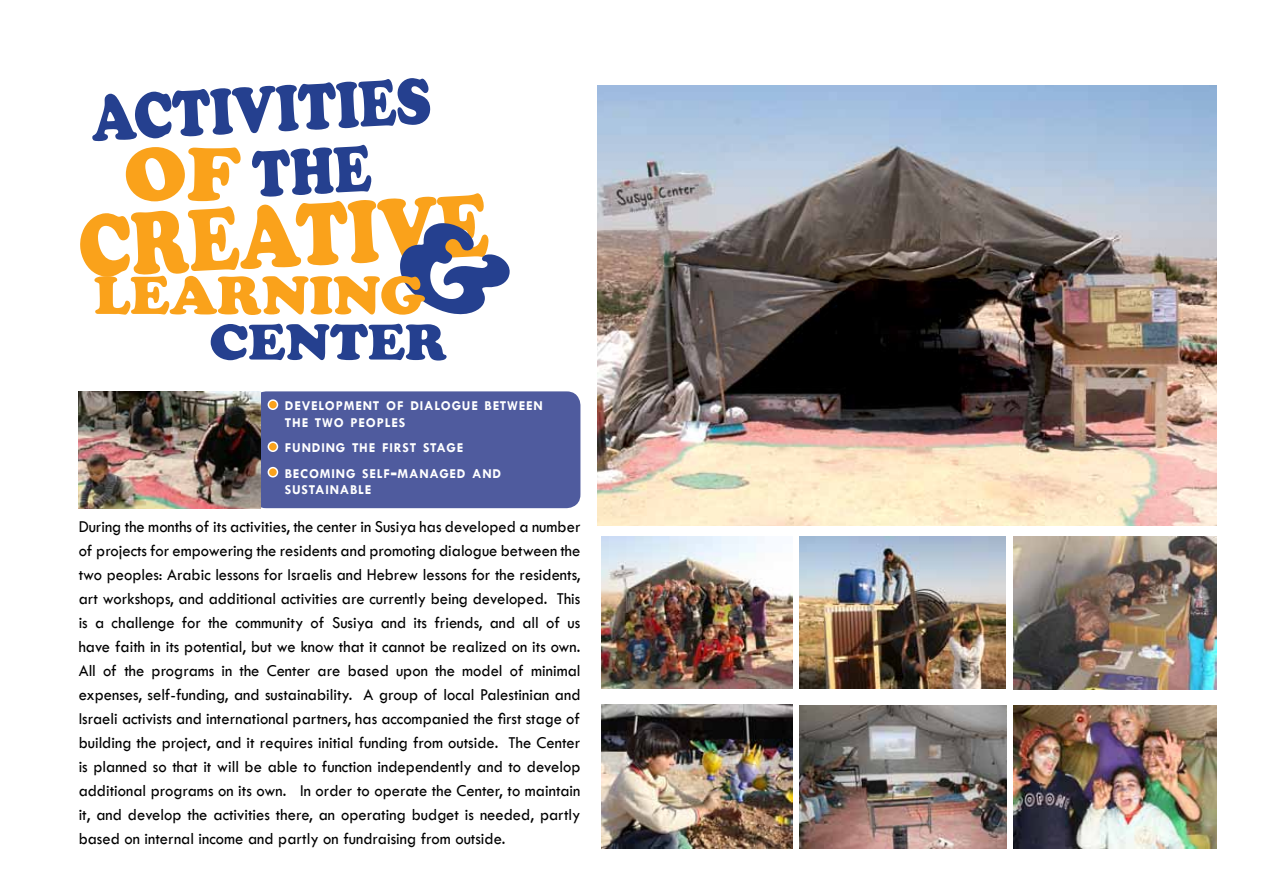
<style>
.page{position:relative;width:1263px;height:893px;background:#fff}
.page>*{position:absolute;margin:0;border:0;box-sizing:border-box;transform-origin:0 0}
.t1{font:900 91.65px "Cooper";color:#faa21b;scale:.8 1}
.t2{font:900 78.3px "Cooper";color:#faa21b}
.t3{font:900 67.35px "Cooper";color:#25408f;scale:.8 1}
.t4{font:900 55.65px "Cooper";color:#faa21b}
.t5{font:900 52.35px "Cooper";color:#25408f}
.t6{font:17.25px/24px "Tw Cen";color:#000;text-align:justify;scale:.96 1}
.t7{font:700 13.65px/16.5px "Tw Cen";letter-spacing:.055em;color:#fff}
.s1{font-size:19.5px}
</style>
<div class="page">
<div style="left:252px;top:391px;width:328px;height:117px;background:#4f5b9e;border-radius:14px"></div>
<div style="left:268px;top:400px;width:9px;height:9px;background:#faa21b;border-radius:50%"></div>
<div style="left:268px;top:399px;width:10px;height:11px;border:2px solid #fff;border-radius:50%"></div>
<div style="left:268px;top:442px;width:9px;height:9px;background:#faa21b;border-radius:50%"></div>
<div style="left:268px;top:441px;width:10px;height:11px;border:2px solid #fff;border-radius:50%"></div>
<div style="left:268px;top:468px;width:9px;height:9px;background:#faa21b;border-radius:50%"></div>
<div style="left:268px;top:467px;width:10px;height:10px;border:2px solid #fff;border-radius:50%"></div>
<img style="left:79px;top:391px;width:182px;height:118px">
<img style="left:800px;top:706px;width:206px;height:143px">
<img style="left:800px;top:537px;width:206px;height:152px">
<img style="left:1013px;top:537px;width:204px;height:152px">
<img style="left:1014px;top:705px;width:203px;height:144px">
<img style="left:602px;top:537px;width:191px;height:152px">
<img style="left:602px;top:705px;width:190px;height:143px">
<img style="left:597px;top:85px;width:620px;height:441px">
<h3 class="t3" style="left:89px;top:79px;width:426px;rotate:-3deg">ACTIVITIES</h3>
<h2 class="t2" style="left:124px;top:128px;width:118px">OF</h2>
<h1 class="t1" style="left:76px;top:193px;width:514px;rotate:-3deg">CREATIVE</h1>
<h3 class="t4" style="left:94px;top:263px;width:333px">LEARNING</h3>
<h3 class="t5" style="left:209px;top:311px;width:239px">CENTER</h3>
<p class="t7" style="left:285px;top:397px;width:259px">DEVELOPMENT OF DIALOGUE BETWEEN<br>THE TWO PEOPLES</p>
<p class="t7" style="left:285px;top:435px;width:218px;line-height:25.5px">FUNDING THE FIRST STAGE<br>BECOMING SELF<span class="s1">-</span>MANAGED AND</p>
<p class="t7" style="left:285px;top:481px;width:88px">SUSTAINABLE</p>
<p class="t6" style="left:79px;top:515px;width:524px">During the months of its activities, the center in Susiya has developed a number of projects for empowering the residents and promoting dialogue between the two peoples: Arabic lessons for Israelis and Hebrew lessons for the residents, art workshops, and additional activities are currently being developed. This is a challenge for the community of Susiya and its friends, and all of us have faith in its potential, but we know that it cannot be realized on its own.<br>All of the programs in the Center are based upon the model of minimal expenses, self-funding, and sustainability. A group of local Palestinian and Israeli activists and international partners, has accompanied the first stage of building the project, and it requires initial funding from outside. The Center is planned so that it will be able to function independently and to develop additional programs on its own. In order to operate the Center, to maintain it, and develop the activities there, an operating budget is needed, partly based on internal income and partly on fundraising from outside.</p>
</div>
